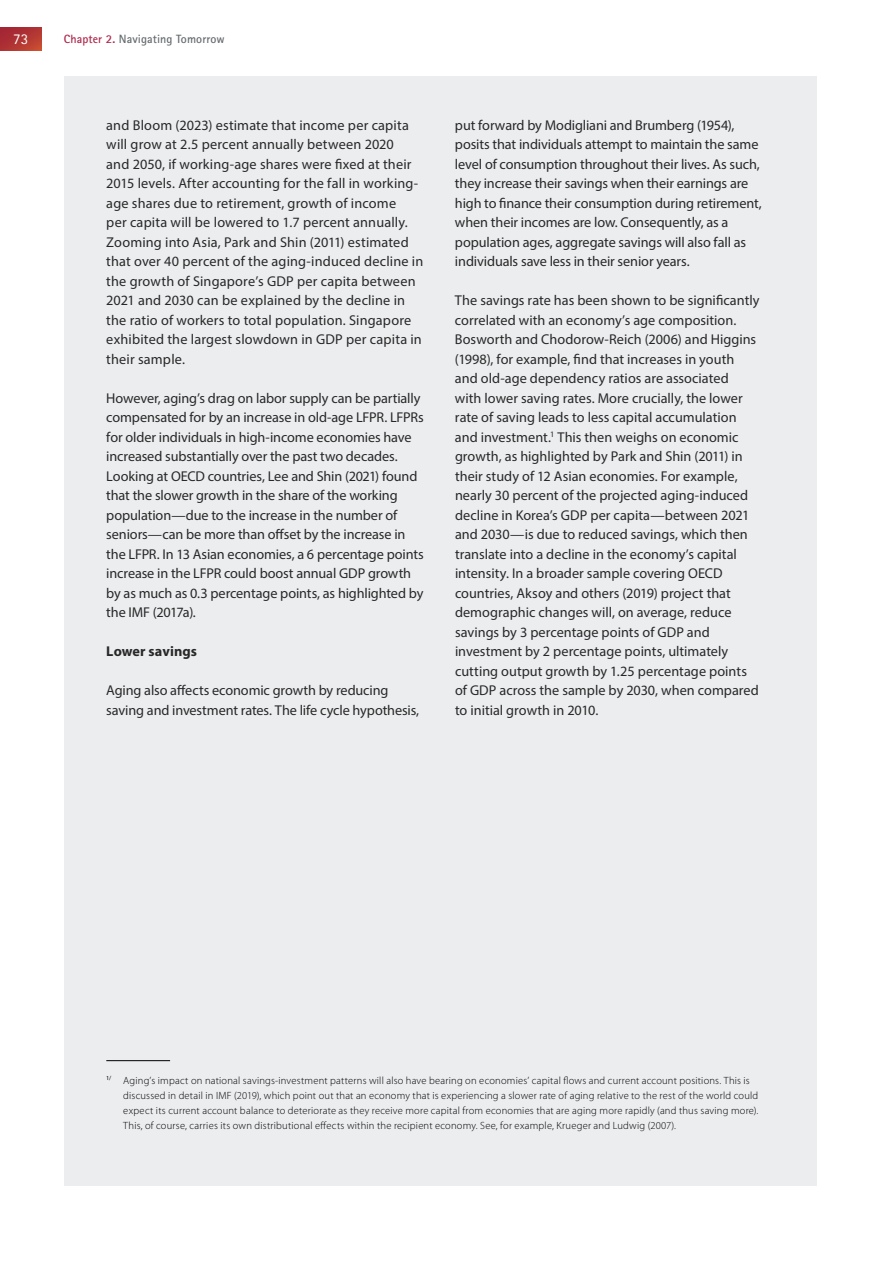
<style>
.page{position:relative;width:893px;height:1263px;background:#fff}
.page>*{position:absolute;margin:0;border:0;box-sizing:border-box;transform-origin:0 0}
.t1{font:15px "Rotis Sans Serif Std";color:#fff}
.t2{font:14.25px/19.5px "Myriad Pro";color:#292829}
.t3{font:700 14.25px "Myriad Pro";letter-spacing:.005em;color:#292829}
.t4{font:700 12px "Rotis Sans Serif Std";letter-spacing:.01em;color:#666c70}
.t5{font:300 10.5px/15px "Myriad Pro";letter-spacing:.02em;color:#000}
.s1{color:#ae294d}
</style>
<div class="page">
<div style="left:0;top:28px;width:41px;height:23px;background:linear-gradient(to right,#a52834,#bd4132)"></div>
<div style="left:64px;top:77px;width:752px;height:1109px;background:#ebedee"></div>
<hr style="left:106px;top:1060px;width:64px;height:1px;background:#000">
<p class="t1" style="left:13px;top:31px;width:16px">73</p>
<p class="t4" style="left:64px;top:32px;width:163px"><span class="s1">Chapter 2.</span> Navigating Tomorrow</p>
<p class="t2" style="left:106px;top:115px;width:318px">and Bloom (2023) estimate that income per capita will grow at 2.5 percent annually between 2020<br>and 2050, if working-age shares were fixed at their 2015 levels. After accounting for the fall in working&shy;age shares due to retirement, growth of income<br>per capita will be lowered to 1.7 percent annually.<br>Zooming into Asia, Park and Shin (2011) estimated that over 40 percent of the aging-induced decline in the growth of Singapore’s GDP per capita between 2021 and 2030 can be explained by the decline in the ratio of workers to total population. Singapore exhibited the largest slowdown in GDP per capita in their sample.</p>
<p class="t2" style="left:106px;top:388px;width:319px">However, aging’s drag on labor supply can be partially compensated for by an increase in old-age LFPR. LFPRs for older individuals in high-income economies have increased substantially over the past two decades.<br>Looking at OECD countries, Lee and Shin (2021) found that the slower growth in the share of the working population—due to the increase in the number of seniors—can be more than offset by the increase in the LFPR. In 13 Asian economies, a 6 percentage points increase in the LFPR could boost annual GDP growth by as much as 0.3 percentage points, as highlighted by the IMF (2017a).</p>
<p class="t3" style="left:106px;top:642px;width:92px">Lower savings</p>
<p class="t2" style="left:106px;top:680px;width:314px">Aging also affects economic growth by reducing saving and investment rates. The life cycle hypothesis,</p>
<p class="t2" style="left:455px;top:115px;width:308px">put forward by Modigliani and Brumberg (1954), posits that individuals attempt to maintain the same level of consumption throughout their lives. As such, they increase their savings when their earnings are high to finance their consumption during retirement, when their incomes are low. Consequently, as a population ages, aggregate savings will also fall as individuals save less in their senior years.</p>
<p class="t2" style="left:455px;top:290px;width:306px">The savings rate has been shown to be significantly correlated with an economy’s age composition.<br>Bosworth and Chodorow-Reich (2006) and Higgins (1998), for example, find that increases in youth and old-age dependency ratios are associated<br>with lower saving rates. More crucially, the lower rate of saving leads to less capital accumulation and investment.<sup>1</sup> This then weighs on economic growth, as highlighted by Park and Shin (2011) in their study of 12 Asian economies. For example, nearly 30 percent of the projected aging-induced decline in Korea’s GDP per capita—between 2021 and 2030—is due to reduced savings, which then translate into a decline in the economy’s capital intensity. In a broader sample covering OECD countries, Aksoy and others (2019) project that demographic changes will, on average, reduce savings by 3 percentage points of GDP and investment by 2 percentage points, ultimately cutting output growth by 1.25 percentage points of GDP across the sample by 2030, when compared to initial growth in 2010.</p>
<p class="t5" style="left:123px;top:1073px;width:637px;text-indent:-17px"><sup>1/</sup> Aging’s impact on national savings-investment patterns will also have bearing on economies’ capital flows and current account positions. This is discussed in detail in IMF (2019), which point out that an economy that is experiencing a slower rate of aging relative to the rest of the world could expect its current account balance to deteriorate as they receive more capital from economies that are aging more rapidly (and thus saving more).<br>This, of course, carries its own distributional effects within the recipient economy. See, for example, Krueger and Ludwig (2007).</p>
</div>
